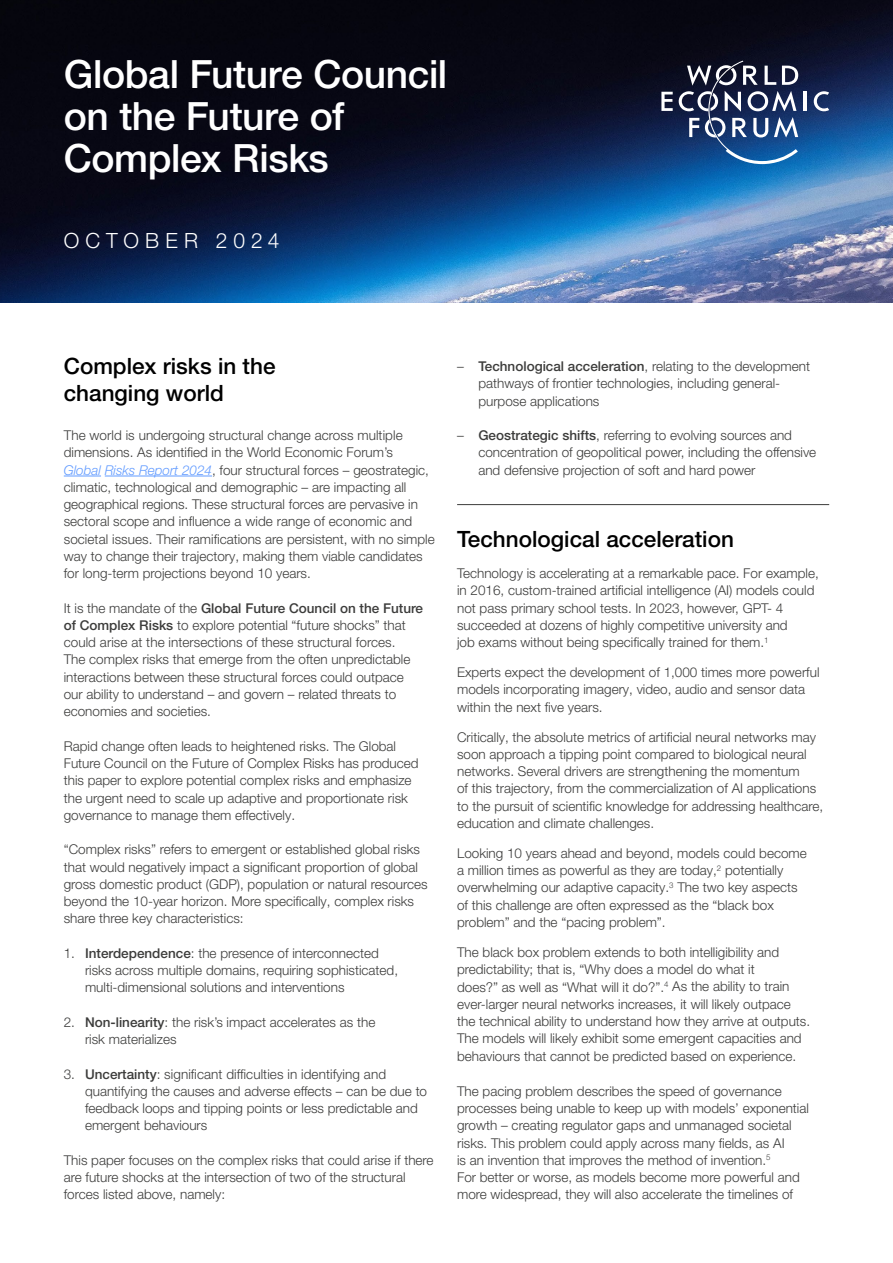
<style>
.page{position:relative;width:893px;height:1263px;background:#fff}
.page>*{position:absolute;margin:0;border:0;box-sizing:border-box;transform-origin:0 0}
.t1{font:500 39px/42px "Helvetica Neue LT Pro";letter-spacing:-.01em;color:#fff}
.t2{font:500 22.5px/27px "Helvetica Neue LT Pro";color:#000}
.t3{font:300 21px "Helvetica Neue LT Pro";letter-spacing:.285em;color:#fff}
.t4{font:300 13.5px/17.2px "Helvetica Neue LT Pro";color:#3c3c3b}
.s1{font-style:italic;color:#639cff}
.s2{font-weight:500}
</style>
<div class="page">
<img style="left:0;top:0;width:893px;height:302px">
<svg style="left:661px;top:92px;width:12px;height:19px"></svg>
<hr style="left:803px;top:92px;width:3px;height:19px;background:#fff">
<svg style="left:814px;top:91px;width:15px;height:20px"></svg>
<svg style="left:679px;top:61px;width:119px;height:103px;background:#40567b"></svg>
<hr style="left:64px;top:476px;width:37px;height:1px;background:#639cff">
<hr style="left:105px;top:476px;width:107px;height:1px;background:#639cff">
<hr style="left:457px;top:504px;width:372px;height:1px;background:#3c3c3b">
<h1 class="t1" style="left:64px;top:53px;width:385px">Global Future Council on the Future of<br>Complex Risks</h1>
<h3 class="t3" style="left:64px;top:228px;width:217px">OCTOBER 2024</h3>
<h2 class="t2" style="left:64px;top:352px;width:213px">Complex risks in the changing world</h2>
<p class="t4" style="left:64px;top:426px;width:372px">The world is undergoing structural change across multiple dimensions. As identified in the World Economic Forum’s<br><span class="s1">Global Risks Report 2024</span>, four structural forces – geostrategic, climatic, technological and demographic – are impacting all geographical regions. These structural forces are pervasive in sectoral scope and influence a wide range of economic and societal issues. Their ramifications are persistent, with no simple way to change their trajectory, making them viable candidates for long-term projections beyond 10 years.</p>
<p class="t4" style="left:64px;top:599px;width:361px">It is the mandate of the <span class="s2">Global Future Council on the Future of Complex Risks</span> to explore potential “future shocks” that could arise at the intersections of these structural forces.<br>The complex risks that emerge from the often unpredictable interactions between these structural forces could outpace our ability to understand – and govern – related threats to economies and societies.</p>
<p class="t4" style="left:64px;top:737px;width:356px">Rapid change often leads to heightened risks. The Global Future Council on the Future of Complex Risks has produced this paper to explore potential complex risks and emphasize the urgent need to scale up adaptive and proportionate risk governance to manage them effectively.</p>
<p class="t4" style="left:64px;top:840px;width:365px">“Complex risks” refers to emergent or established global risks that would negatively impact a significant proportion of global gross domestic product (GDP), population or natural resources beyond the 10-year horizon. More specifically, complex risks share three key characteristics:</p>
<p class="t4" style="left:85px;top:944px;width:315px;text-indent:-21px">1. <span class="s2">Interdependence</span>: the presence of interconnected risks across multiple domains, requiring sophisticated, multi-dimensional solutions and interventions</p>
<p class="t4" style="left:85px;top:1013px;width:292px;text-indent:-21px">2. <span class="s2">Non-linearity</span>: the risk’s impact accelerates as the risk materializes</p>
<p class="t4" style="left:85px;top:1065px;width:344px;text-indent:-21px">3. <span class="s2">Uncertainty</span>: significant difficulties in identifying and quantifying the causes and adverse effects – can be due to feedback loops and tipping points or less predictable and emergent behaviours</p>
<p class="t4" style="left:64px;top:1151px;width:371px">This paper focuses on the complex risks that could arise if there are future shocks at the intersection of two of the structural forces listed above, namely:</p>
<p class="t4" style="left:478px;top:357px;width:333px;text-indent:-21px">– <span class="s2">Technological acceleration</span>, relating to the development pathways of frontier technologies, including general&shy;purpose applications</p>
<p class="t4" style="left:478px;top:426px;width:339px;text-indent:-21px">– <span class="s2">Geostrategic shifts</span>, referring to evolving sources and concentration of geopolitical power, including the offensive and defensive projection of soft and hard power</p>
<h2 class="t2" style="left:457px;top:525px;width:278px">Technological acceleration</h2>
<p class="t4" style="left:457px;top:564px;width:363px">Technology is accelerating at a remarkable pace. For example, in 2016, custom-trained artificial intelligence (AI) models could not pass primary school tests. In 2023, however, GPT- 4 succeeded at dozens of highly competitive university and<br>job exams without being specifically trained for them.<sup>1</sup></p>
<p class="t4" style="left:457px;top:663px;width:364px">Experts expect the development of 1,000 times more powerful models incorporating imagery, video, audio and sensor data within the next five years.</p>
<p class="t4" style="left:457px;top:728px;width:368px">Critically, the absolute metrics of artificial neural networks may soon approach a tipping point compared to biological neural networks. Several drivers are strengthening the momentum<br>of this trajectory, from the commercialization of AI applications to the pursuit of scientific knowledge for addressing healthcare, education and climate challenges.</p>
<p class="t4" style="left:457px;top:844px;width:351px">Looking 10 years ahead and beyond, models could become a million times as powerful as they are today,<sup>2</sup> potentially overwhelming our adaptive capacity.<sup>3</sup> The two key aspects of this challenge are often expressed as the “black box problem” and the “pacing problem”.</p>
<p class="t4" style="left:457px;top:943px;width:355px">The black box problem extends to both intelligibility and predictability; that is, “Why does a model do what it<br>does?” as well as “What will it do?”.<sup>4</sup> As the ability to train ever-larger neural networks increases, it will likely outpace the technical ability to understand how they arrive at outputs.<br>The models will likely exhibit some emergent capacities and behaviours that cannot be predicted based on experience.</p>
<p class="t4" style="left:457px;top:1082px;width:353px">The pacing problem describes the speed of governance processes being unable to keep up with models’ exponential growth – creating regulator gaps and unmanaged societal risks. This problem could apply across many fields, as AI<br>is an invention that improves the method of invention.<sup>5<br></sup>For better or worse, as models become more powerful and more widespread, they will also accelerate the timelines of</p>
</div>
